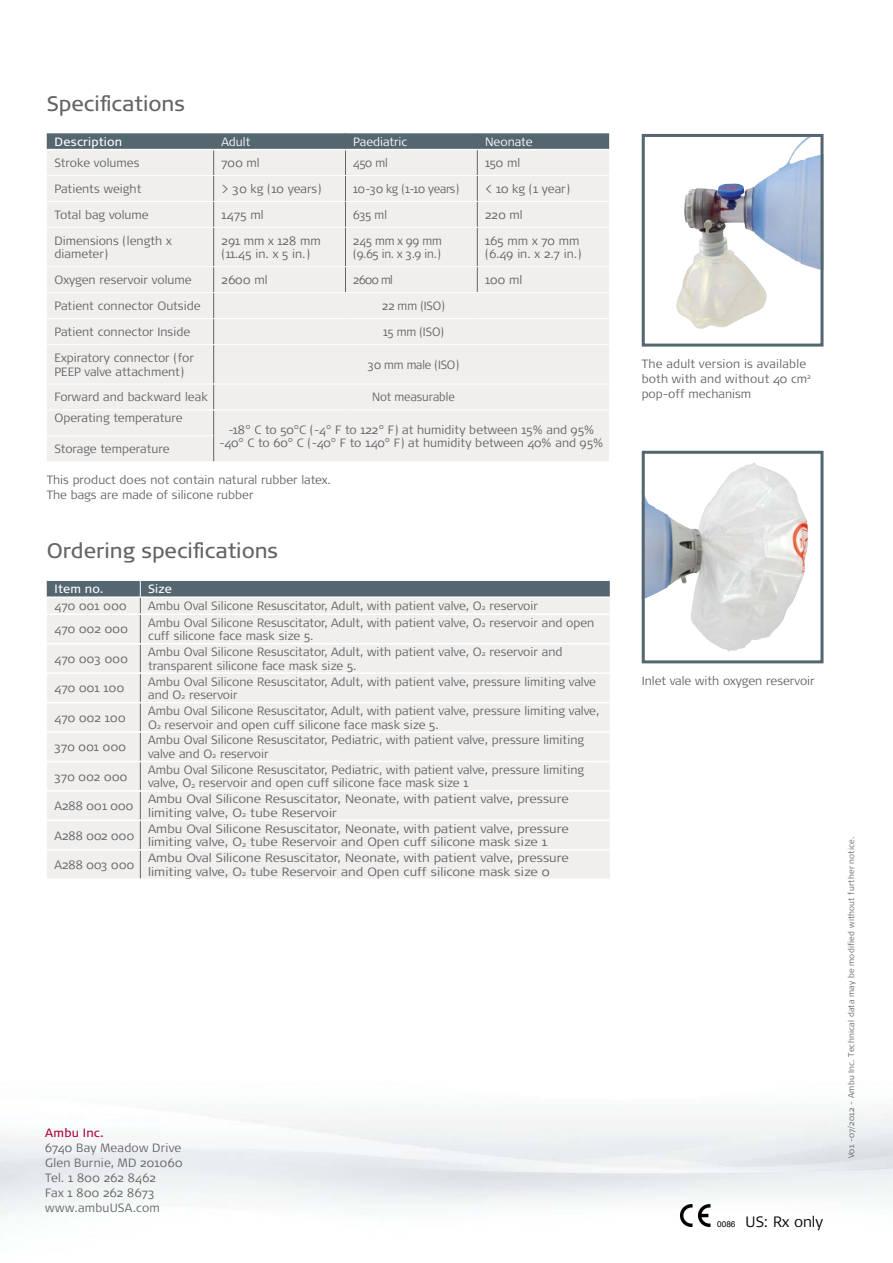
<style>
.page{position:relative;width:893px;height:1263px;background:#fff}
.page>*{position:absolute;margin:0;border:0;box-sizing:border-box;transform-origin:0 0}
.t1{font:21px "Signa OT";color:#636466}
.t2{font:300 15px "Signa OT";color:#000}
.t3{font:300 12px/13.5px "Signa OT";color:#636466}
.t4{font:300 12px/13.5px "Signa OT";color:#636466;scale:1.07 1}
.t5{font:300 12px/15px "Signa OT";letter-spacing:.02em;color:#636466}
.t6{font:300 12px "Signa OT";color:#636466;scale:.95 1}
.t7{font:300 12px "Signa OT";letter-spacing:.03em;color:#636466}
.t8{font:300 12px/13.5px "Signa OT";letter-spacing:-.02em;color:#636466;scale:.95 1}
.t9{font:300 12px "Signa OT";letter-spacing:.035em;color:#636466}
.t10{font:12px "Signa OT";letter-spacing:.015em;color:#fff}
.t11{font:300 12px "Signa OT";color:#fff}
.t12{font:300 12px "Signa OT";letter-spacing:-.04em;color:#636466;scale:.95 1}
.t13{font:300 12px "Signa OT";letter-spacing:-.02em;color:#636466}
.t14{font:12px "Signa OT";letter-spacing:.015em;color:#b1043e}
.t15{font:300 8.25px "Signa OT";letter-spacing:.025em;color:#636466}
.s1{font-size:7.05px}
.s2{font-family:"Helvetica";font-weight:400;font-size:8.25px}
</style>
<div class="page">
<svg style="left:47px;top:580px;width:563px;height:298px;background:#e9e8e7"></svg>
<svg style="left:698px;top:1204px;width:12px;height:23px"></svg>
<svg style="left:680px;top:1204px;width:12px;height:23px"></svg>
<img style="left:676px;top:138px;width:135px;height:191px">
<div style="left:642px;top:134px;width:181px;height:213px;border:3px solid #546670"></div>
<svg style="left:757px;top:465px;width:51px;height:175px"></svg>
<img style="left:646px;top:462px;width:111px;height:190px">
<div style="left:642px;top:451px;width:181px;height:212px;border:3px solid #546670"></div>
<div style="left:47px;top:228px;width:562px;height:233px;background:#f1efed"></div>
<hr style="left:213px;top:345px;width:1px;height:39px;background:#636466">
<svg style="left:213px;top:385px;width:1px;height:76px"></svg>
<hr style="left:213px;top:228px;width:1px;height:38px;background:#636466">
<svg style="left:213px;top:267px;width:1px;height:77px"></svg>
<hr style="left:345px;top:228px;width:1px;height:38px;background:#636466">
<svg style="left:345px;top:267px;width:1px;height:25px"></svg>
<svg style="left:47px;top:133px;width:562px;height:94px;background:#d5d7d7"></svg>
<hr style="left:477px;top:228px;width:1px;height:38px;background:#636466">
<svg style="left:477px;top:267px;width:1px;height:25px"></svg>
<hr style="left:47px;top:175px;width:167px;height:1px;background:#fff">
<hr style="left:214px;top:175px;width:131px;height:1px;background:#fff">
<hr style="left:345px;top:175px;width:132px;height:1px;background:#fff">
<hr style="left:477px;top:175px;width:132px;height:1px;background:#fff">
<hr style="left:47px;top:201px;width:167px;height:1px;background:#fff">
<hr style="left:214px;top:201px;width:131px;height:1px;background:#fff">
<hr style="left:345px;top:201px;width:132px;height:1px;background:#fff">
<hr style="left:477px;top:201px;width:132px;height:1px;background:#fff">
<hr style="left:47px;top:266px;width:167px;height:1px;background:#fff">
<hr style="left:214px;top:266px;width:131px;height:1px;background:#fff">
<hr style="left:345px;top:266px;width:132px;height:1px;background:#fff">
<hr style="left:477px;top:266px;width:132px;height:1px;background:#fff">
<hr style="left:47px;top:292px;width:167px;height:1px;background:#fff">
<hr style="left:214px;top:292px;width:131px;height:1px;background:#fff">
<hr style="left:345px;top:292px;width:132px;height:1px;background:#fff">
<hr style="left:477px;top:292px;width:132px;height:1px;background:#fff">
<hr style="left:47px;top:318px;width:167px;height:1px;background:#fff">
<hr style="left:214px;top:318px;width:131px;height:1px;background:#fff">
<hr style="left:345px;top:318px;width:132px;height:1px;background:#fff">
<hr style="left:477px;top:318px;width:132px;height:1px;background:#fff">
<hr style="left:47px;top:344px;width:167px;height:1px;background:#fff">
<hr style="left:214px;top:344px;width:131px;height:1px;background:#fff">
<hr style="left:345px;top:344px;width:132px;height:1px;background:#fff">
<hr style="left:477px;top:344px;width:132px;height:1px;background:#fff">
<hr style="left:47px;top:384px;width:167px;height:1px;background:#fff">
<hr style="left:214px;top:384px;width:131px;height:1px;background:#fff">
<hr style="left:345px;top:384px;width:132px;height:1px;background:#fff">
<hr style="left:477px;top:384px;width:132px;height:1px;background:#fff">
<hr style="left:47px;top:410px;width:167px;height:1px;background:#fff">
<hr style="left:214px;top:410px;width:131px;height:1px;background:#fff">
<hr style="left:345px;top:410px;width:132px;height:1px;background:#fff">
<hr style="left:477px;top:410px;width:132px;height:1px;background:#fff">
<hr style="left:47px;top:435px;width:166px;height:1px;background:#fff">
<h1 class="t1" style="left:47px;top:92px;width:140px">Specifications</h1>
<p class="t10" style="left:55px;top:134px;width:69px">Description</p>
<p class="t11" style="left:221px;top:134px;width:30px">Adult</p>
<p class="t11" style="left:353px;top:134px;width:55px">Paediatric</p>
<p class="t11" style="left:485px;top:134px;width:49px">Neonate</p>
<p class="t3" style="left:55px;top:156px;width:86px">Stroke volumes</p>
<p class="t3" style="left:221px;top:156px;width:40px">700 ml</p>
<p class="t6" style="left:353px;top:156px;width:38px">450 ml</p>
<p class="t3" style="left:485px;top:156px;width:37px">150 ml</p>
<p class="t3" style="left:55px;top:182px;width:88px">Patients weight</p>
<p class="t13" style="left:221px;top:182px;width:102px">&gt; 30 kg (10 years)</p>
<p class="t12" style="left:353px;top:182px;width:113px">10-30 kg (1-10 years)</p>
<p class="t3" style="left:485px;top:182px;width:86px">&lt; 10 kg (1 year)</p>
<p class="t3" style="left:55px;top:208px;width:96px">Total bag volume</p>
<p class="t3" style="left:221px;top:208px;width:44px">1475 ml</p>
<p class="t6" style="left:353px;top:208px;width:37px">635 ml</p>
<p class="t3" style="left:485px;top:208px;width:39px">220 ml</p>
<p class="t3" style="left:55px;top:234px;width:119px">Dimensions (length x diameter)</p>
<p class="t3" style="left:221px;top:234px;width:101px">291 mm x 128 mm (11.45 in. x 5 in.)</p>
<p class="t8" style="left:353px;top:234px;width:95px">245 mm x 99 mm (9.65 in. x 3.9 in.)</p>
<p class="t3" style="left:485px;top:234px;width:98px">165 mm x 70 mm (6.49 in. x 2.7 in.)</p>
<p class="t3" style="left:55px;top:273px;width:138px">Oxygen reservoir volume</p>
<p class="t3" style="left:221px;top:273px;width:48px">2600 ml</p>
<p class="t6" style="left:353px;top:273px;width:43px">2600 ml</p>
<p class="t3" style="left:485px;top:273px;width:39px">100 ml</p>
<p class="t3" style="left:55px;top:299px;width:148px">Patient connector Outside</p>
<p class="t6" style="left:382px;top:299px;width:67px">22 mm (ISO)</p>
<p class="t3" style="left:55px;top:325px;width:137px">Patient connector Inside</p>
<p class="t6" style="left:383px;top:325px;width:66px">15 mm (ISO)</p>
<p class="t3" style="left:55px;top:351px;width:141px">Expiratory connector (for<br>PEEP valve attachment)</p>
<p class="t8" style="left:368px;top:358px;width:98px">30 mm male (ISO)</p>
<p class="t3" style="left:55px;top:390px;width:155px">Forward and backward leak</p>
<p class="t6" style="left:372px;top:390px;width:89px">Not measurable</p>
<p class="t3" style="left:55px;top:411px;width:130px">Operating temperature</p>
<p class="t3" style="left:220px;top:423px;width:385px;text-align:center">-18° C to 50°C (-4° F to 122° F) at humidity between 15% and 95% -40° C to 60° C (-40° F to 140° F) at humidity between 40% and 95%</p>
<p class="t3" style="left:55px;top:442px;width:117px">Storage temperature</p>
<p class="t3" style="left:47px;top:472px;width:286px;line-height:15px">This product does not contain natural rubber latex.<br>The bags are made of silicone rubber</p>
<h1 class="t1" style="left:47px;top:539px;width:233px">Ordering specifications</h1>
<p class="t10" style="left:55px;top:582px;width:51px">Item no.</p>
<p class="t10" style="left:148px;top:582px;width:25px">Size</p>
<p class="t9" style="left:55px;top:599px;width:74px">470 001 000</p>
<p class="t3" style="left:148px;top:599px;width:391px">Ambu Oval Silicone Resuscitator, Adult, with patient valve, O<span class="s1">2</span> reservoir</p>
<p class="t9" style="left:55px;top:622px;width:75px">470 002 000</p>
<p class="t3" style="left:148px;top:616px;width:448px">Ambu Oval Silicone Resuscitator, Adult, with patient valve, O<span class="s1">2</span> reservoir and open cuff silicone face mask size 5.</p>
<p class="t9" style="left:55px;top:652px;width:75px">470 003 000</p>
<p class="t3" style="left:148px;top:645px;width:416px">Ambu Oval Silicone Resuscitator, Adult, with patient valve, O<span class="s1">2</span> reservoir and transparent silicone face mask size 5.</p>
<p class="t7" style="left:55px;top:681px;width:71px">470 001 100</p>
<p class="t3" style="left:148px;top:675px;width:449px">Ambu Oval Silicone Resuscitator, Adult, with patient valve, pressure limiting valve and O<span class="s1">2</span> reservoir</p>
<p class="t7" style="left:55px;top:711px;width:72px">470 002 100</p>
<p class="t3" style="left:148px;top:704px;width:453px">Ambu Oval Silicone Resuscitator, Adult, with patient valve, pressure limiting valve,<br>O<span class="s1">2</span> reservoir and open cuff silicone face mask size 5.</p>
<p class="t7" style="left:55px;top:740px;width:73px">370 001 000</p>
<p class="t3" style="left:148px;top:733px;width:437px">Ambu Oval Silicone Resuscitator, Pediatric, with patient valve, pressure limiting valve and O<span class="s1">2</span> reservoir</p>
<p class="t7" style="left:55px;top:769px;width:74px">370 002 000</p>
<p class="t3" style="left:148px;top:763px;width:437px">Ambu Oval Silicone Resuscitator, Pediatric, with patient valve, pressure limiting valve, O<span class="s1">2</span> reservoir and open cuff silicone face mask size 1</p>
<p class="t7" style="left:55px;top:799px;width:80px">A288 001 000</p>
<p class="t4" style="left:148px;top:792px;width:395px">Ambu Oval Silicone Resuscitator, Neonate, with patient valve, pressure limiting valve, O<span class="s1">2</span> tube Reservoir</p>
<p class="t3" style="left:55px;top:829px;width:81px">A288 002 000</p>
<p class="t4" style="left:148px;top:822px;width:395px">Ambu Oval Silicone Resuscitator, Neonate, with patient valve, pressure limiting valve, O<span class="s1">2</span> tube Reservoir and Open cuff silicone mask size 1</p>
<p class="t3" style="left:55px;top:858px;width:81px">A288 003 000</p>
<p class="t4" style="left:148px;top:851px;width:395px">Ambu Oval Silicone Resuscitator, Neonate, with patient valve, pressure limiting valve, O<span class="s1">2</span> tube Reservoir and Open cuff silicone mask size 0</p>
<p class="t14" style="left:45px;top:1126px;width:60px">Ambu Inc.</p>
<p class="t5" style="left:45px;top:1140px;width:139px">6740 Bay Meadow Drive<br>Glen Burnie, MD 201060<br>Tel. 1 800 262 8462<br>Fax 1 800 262 8673 www.ambuUSA.com</p>
<p class="t3" style="left:642px;top:356px;width:171px;line-height:15px">The adult version is available both with and without 40 cm<sup>2 </sup>pop-off mechanism</p>
<p class="t3" style="left:642px;top:674px;width:174px">Inlet vale with oxygen reservoir</p>
<p class="t2" style="left:717px;top:1213px;width:107px"><span class="s2">0086</span> US: Rx only</p>
<p class="t15" style="left:846px;top:1158px;width:323px;rotate:-90deg">V01 -07/2012 - Ambu Inc. Technical data may be modified without further notice.</p>
</div>
